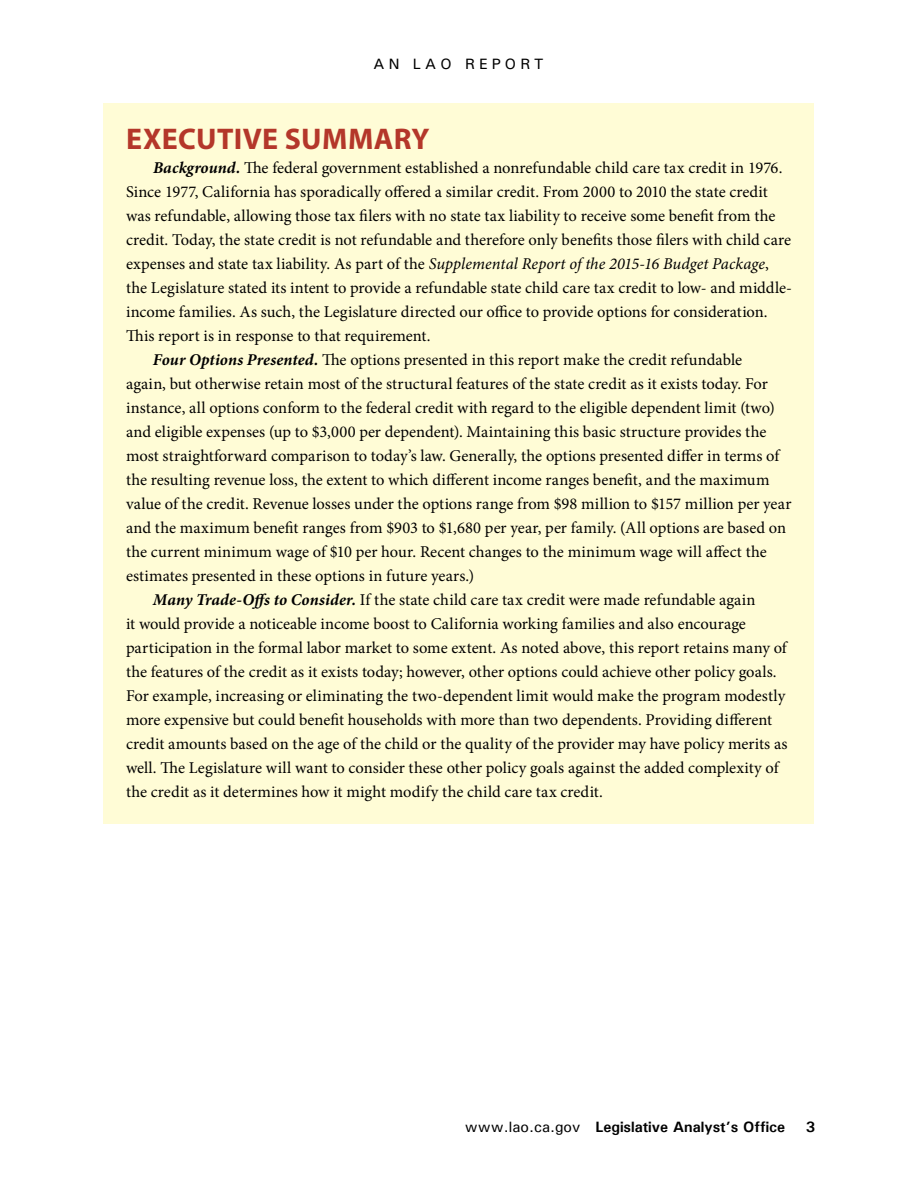
<style>
.page{position:relative;width:918px;height:1188px;background:#fff}
.page>*{position:absolute;margin:0;border:0;box-sizing:border-box;transform-origin:0 0}
.t1{font:700 30px "Myriad Pro";letter-spacing:.01em;color:#b4372a}
.t2{font:16.5px "Minion Pro";color:#000}
.t3{font:italic 16.5px "Minion Pro";color:#000}
.t4{font:700 15px "Univers";color:#000}
.t5{font:500 15px "Univers";letter-spacing:.28em;color:#000}
.s1{font-weight:700;font-style:italic}
.s2{font-style:normal}
.s3{font-weight:500}
</style>
<div class="page">
<div style="left:104px;top:104px;width:710px;height:720px;background:#fffcd6"></div>
<p class="t5" style="left:373px;top:55px;width:172px">AN LAO REPORT</p>
<h1 class="t1" style="left:126px;top:119px;width:305px">EXECUTIVE SUMMARY</h1>
<p class="t2" style="left:153px;top:156px;width:631px"><span class="s1">Background.</span> The federal government established a nonrefundable child care tax credit in 1976.</p>
<p class="t2" style="left:126px;top:180px;width:643px">Since 1977, California has sporadically offered a similar credit. From 2000 to 2010 the state credit</p>
<p class="t2" style="left:126px;top:204px;width:651px">was refundable, allowing those tax filers with no state tax liability to receive some benefit from the</p>
<p class="t2" style="left:126px;top:228px;width:667px">credit. Today, the state credit is not refundable and therefore only benefits those filers with child care</p>
<p class="t3" style="left:126px;top:252px;width:644px"><span class="s2">expenses and state tax liability. As part of the</span> Supplemental Report of the 2015-16 Budget Package<span class="s2">,</span></p>
<p class="t2" style="left:126px;top:276px;width:668px">the Legislature stated its intent to provide a refundable state child care tax credit to low- and middle-</p>
<p class="t2" style="left:126px;top:300px;width:643px">income families. As such, the Legislature directed our office to provide options for consideration.</p>
<p class="t2" style="left:126px;top:324px;width:306px">This report is in response to that requirement.</p>
<p class="t2" style="left:153px;top:348px;width:591px"><span class="s1">Four Options Presented.</span> The options presented in this report make the credit refundable</p>
<p class="t2" style="left:126px;top:372px;width:643px">again, but otherwise retain most of the structural features of the state credit as it exists today. For</p>
<p class="t2" style="left:126px;top:396px;width:650px">instance, all options conform to the federal credit with regard to the eligible dependent limit (two)</p>
<p class="t2" style="left:126px;top:420px;width:642px">and eligible expenses (up to $3,000 per dependent). Maintaining this basic structure provides the</p>
<p class="t2" style="left:126px;top:444px;width:655px">most straightforward comparison to today’s law. Generally, the options presented differ in terms of</p>
<p class="t2" style="left:126px;top:468px;width:645px">the resulting revenue loss, the extent to which different income ranges benefit, and the maximum</p>
<p class="t2" style="left:126px;top:492px;width:667px">value of the credit. Revenue losses under the options range from $98 million to $157 million per year</p>
<p class="t2" style="left:126px;top:516px;width:662px">and the maximum benefit ranges from $903 to $1,680 per year, per family. (All options are based on</p>
<p class="t2" style="left:126px;top:540px;width:642px">the current minimum wage of $10 per hour. Recent changes to the minimum wage will affect the</p>
<p class="t2" style="left:126px;top:564px;width:350px">estimates presented in these options in future years.)</p>
<p class="t2" style="left:153px;top:588px;width:604px"><span class="s1">Many Trade-Offs to Consider.</span> If the state child care tax credit were made refundable again</p>
<p class="t2" style="left:126px;top:612px;width:622px">it would provide a noticeable income boost to California working families and also encourage</p>
<p class="t2" style="left:126px;top:636px;width:662px">participation in the formal labor market to some extent. As noted above, this report retains many of</p>
<p class="t2" style="left:126px;top:660px;width:652px">the features of the credit as it exists today; however, other options could achieve other policy goals.</p>
<p class="t2" style="left:126px;top:684px;width:661px">For example, increasing or eliminating the two-dependent limit would make the program modestly</p>
<p class="t2" style="left:126px;top:708px;width:648px">more expensive but could benefit households with more than two dependents. Providing different</p>
<p class="t2" style="left:126px;top:732px;width:663px">credit amounts based on the age of the child or the quality of the provider may have policy merits as</p>
<p class="t2" style="left:126px;top:756px;width:654px">well. The Legislature will want to consider these other policy goals against the added complexity of</p>
<p class="t2" style="left:126px;top:780px;width:478px">the credit as it determines how it might modify the child care tax credit.</p>
<p class="t4" style="left:465px;top:1118px;width:322px"><span class="s3">www.lao.ca.gov</span> Legislative Analyst’s Office</p>
<p class="t4" style="left:806px;top:1118px;width:11px">3</p>
</div>
